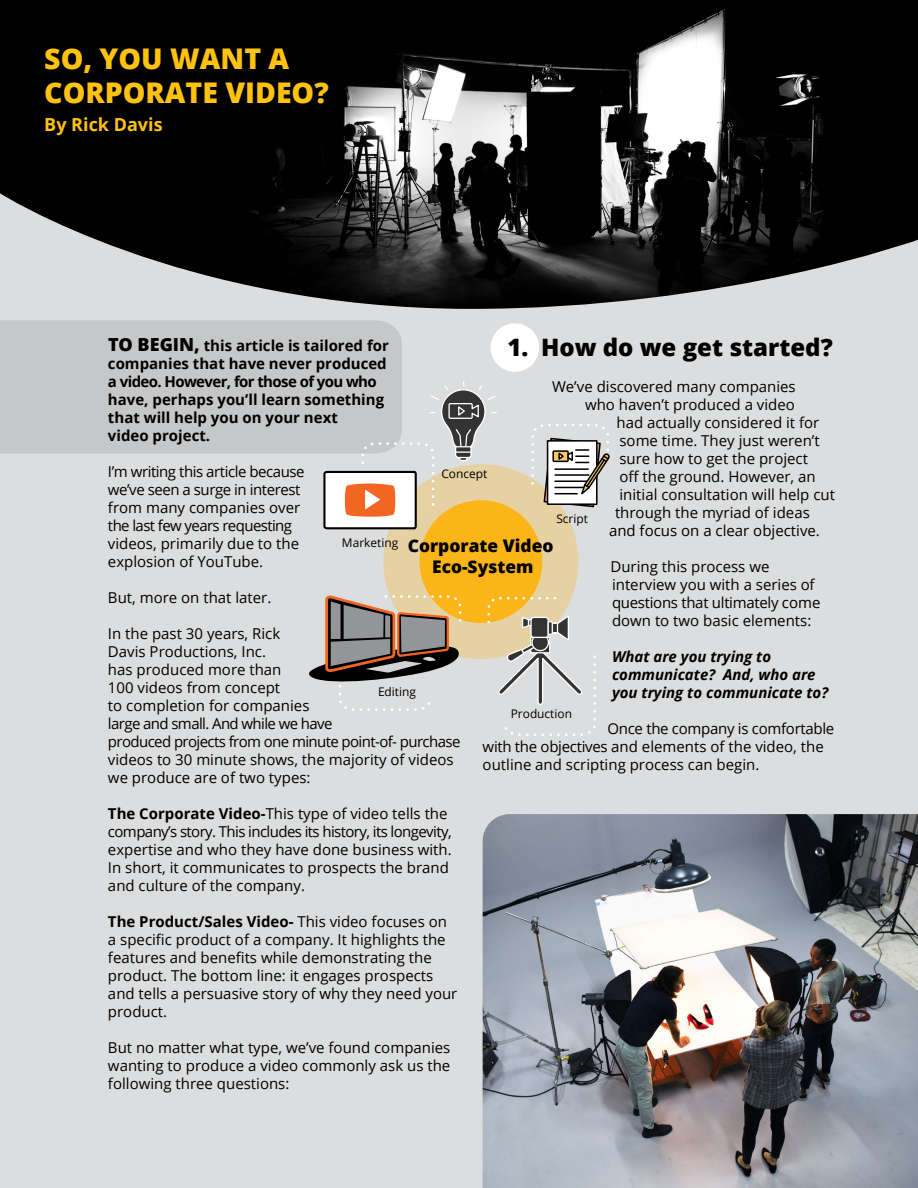
<style>
.page{position:relative;width:918px;height:1188px;background:#dcddde}
.page>*{position:absolute;margin:0;border:0;box-sizing:border-box;transform-origin:0 0}
.t1{font:800 28.5px/34.2px "Open Sans";color:#ffc20e}
.t2{font:800 24px "Open Sans";color:#000}
.t3{font:700 18px "Open Sans";color:#ffc20e}
.t4{font:800 17.4px/20.9px "Open Sans";color:#000;text-align:center}
.t5{font:15px/18px "Open Sans";color:#000}
.t6{font:700 15px/18px "Open Sans";color:#000}
.t7{font:15px/18px "Open Sans";letter-spacing:-.03em;color:#000}
.t8{font:italic 700 15px/18px "Open Sans";color:#000}
.t9{font:11.85px "Open Sans";color:#000}
.s1{font-weight:800;font-size:18px}
.s2{font-weight:700}
</style>
<div class="page">
<div style="left:0;top:320px;width:402px;height:134px;background:#c6c7c8"></div>
<div style="left:491px;top:323px;width:48px;height:49px;background:#fff;border-radius:50%"></div>
<img style="left:0;top:0;width:918px;height:309px">
<div style="left:383px;top:464px;width:195px;height:195px;background:#e5d1a2;border-radius:50%"></div>
<div style="left:420px;top:500px;width:122px;height:123px;background:#fcb518;border-radius:50%"></div>
<svg style="left:530px;top:424px;width:80px;height:84px"></svg>
<svg style="left:486px;top:595px;width:110px;height:141px"></svg>
<svg style="left:322px;top:382px;width:175px;height:148px"></svg>
<svg style="left:309px;top:594px;width:159px;height:117px"></svg>
<img style="left:483px;top:814px;width:435px;height:374px">
<h1 class="t1" style="left:44px;top:40px;width:286px">SO, YOU WANT A<br>CORPORATE VIDEO?</h1>
<p class="t3" style="left:44px;top:112px;width:120px">By Rick Davis</p>
<h2 class="t2" style="left:508px;top:329px;width:327px">1. How do we get started?</h2>
<p class="t5" style="left:552px;top:377px;width:245px">We’ve discovered many companies</p>
<p class="t5" style="left:585px;top:395px;width:211px">who haven’t produced a video</p>
<p class="t5" style="left:616px;top:413px;width:204px">had actually considered it for</p>
<p class="t5" style="left:620px;top:431px;width:202px">some time. They just weren’t</p>
<p class="t5" style="left:620px;top:449px;width:190px">sure how to get the project</p>
<p class="t5" style="left:620px;top:467px;width:198px">off the ground. However, an</p>
<p class="t5" style="left:620px;top:485px;width:217px">initial consultation will help cut</p>
<p class="t5" style="left:615px;top:503px;width:196px">through the myriad of ideas</p>
<p class="t5" style="left:609px;top:521px;width:212px">and focus on a clear objective.</p>
<p class="t5" style="left:610px;top:557px;width:212px">During this process we interview you with a series of questions that ultimately come down to two basic elements:</p>
<p class="t8" style="left:612px;top:647px;width:218px">What are you trying to communicate? And, who are you trying to communicate to?</p>
<p class="t5" style="left:483px;top:719px;width:353px;text-indent:125px">Once the company is comfortable with the objectives and elements of the video, the outline and scripting process can begin.</p>
<p class="t6" style="left:108px;top:336px;width:282px"><span class="s1">TO BEGIN,</span> this article is tailored for companies that have never produced a video. However, for those of you who have, perhaps you’ll learn something that will help you on your next<br>video project.</p>
<p class="t7" style="left:108px;top:462px;width:198px">I’m writing this article because we’ve seen a surge in interest from many companies over the last few years requesting videos, primarily due to the explosion of YouTube.</p>
<p class="t5" style="left:108px;top:588px;width:165px">But, more on that later.</p>
<p class="t5" style="left:108px;top:624px;width:354px">In the past 30 years, Rick<br>Davis Productions, Inc.<br>has produced more than<br>100 videos from concept<br>to completion for companies<br>large and small. And while we have<br>produced projects from one minute point-of- purchase videos to 30 minute shows, the majority of videos we produce are of two types:</p>
<p class="t5" style="left:108px;top:804px;width:345px"><span class="s2">The Corporate Video-</span>This type of video tells the company’s story. This includes its history, its longevity, expertise and who they have done business with.<br>In short, it communicates to prospects the brand and culture of the company.</p>
<p class="t5" style="left:108px;top:912px;width:351px"><span class="s2">The Product/Sales Video-</span> This video focuses on a specific product of a company. It highlights the features and benefits while demonstrating the product. The bottom line: it engages prospects and tells a persuasive story of why they need your product.</p>
<p class="t5" style="left:108px;top:1038px;width:344px;text-align:justify">But no matter what type, we’ve found companies wanting to produce a video commonly ask us the following three questions:</p>
<p class="t9" style="left:441px;top:466px;width:47px">Concept</p>
<p class="t9" style="left:556px;top:510px;width:33px">Script</p>
<p class="t9" style="left:342px;top:534px;width:58px">Marketing</p>
<p class="t4" style="left:408px;top:534px;width:147px">Corporate Video<br>Eco-System</p>
<p class="t9" style="left:378px;top:684px;width:40px">Editing</p>
<p class="t9" style="left:511px;top:705px;width:63px">Production</p>
</div>
